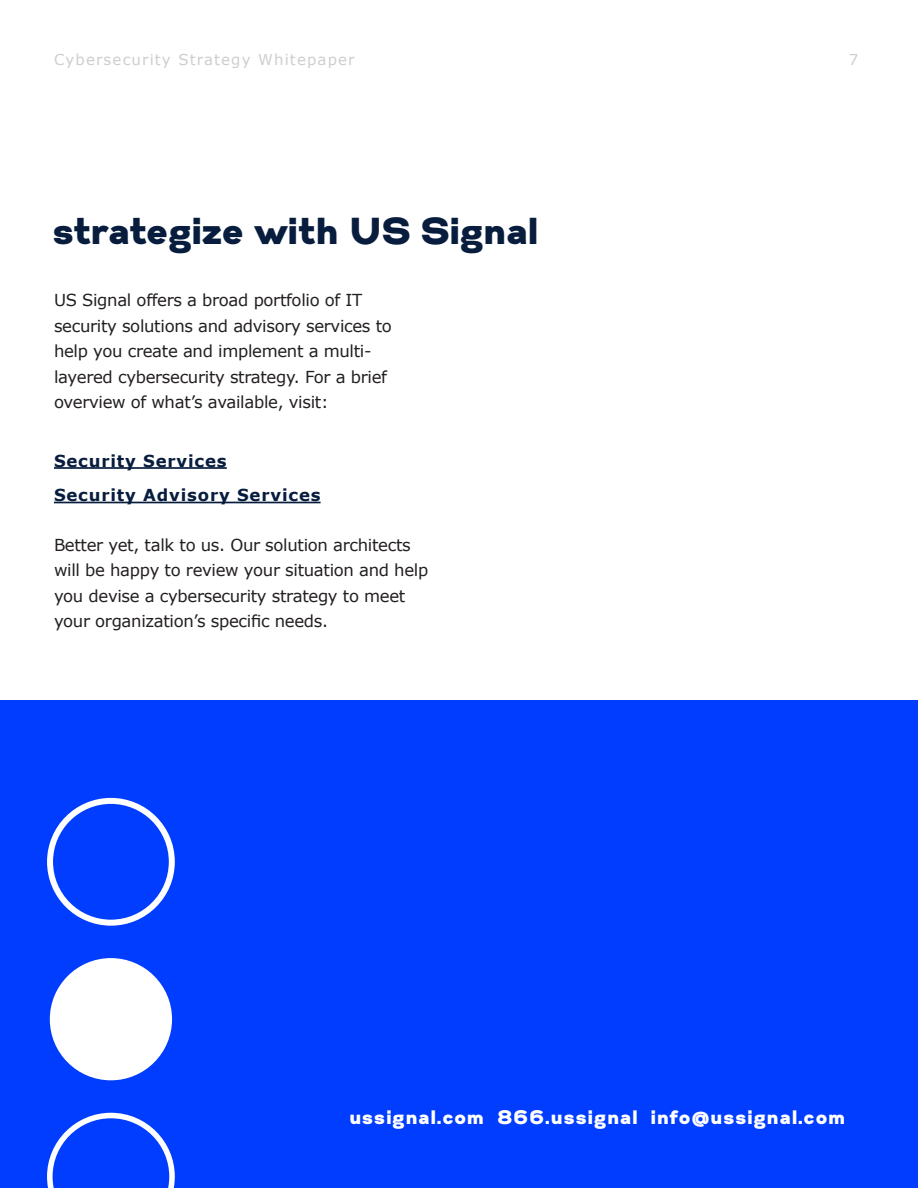
<style>
.page{position:relative;width:918px;height:1188px;background:#fff}
.page>*{position:absolute;margin:0;border:0;box-sizing:border-box;transform-origin:0 0}
.t1{font:37.5px "Gabriel Sans Black";letter-spacing:.025em;color:#081d3e}
.t2{font:19.5px "Gabriel Sans Black";letter-spacing:.075em;color:#fff}
.t3{font:16.5px/25.5px "Verdana";letter-spacing:-.02em;color:#231f20}
.t4{font:700 16.5px/34.5px "Verdana";letter-spacing:.05em;color:#081d3e}
.t5{font:15px "Verdana";letter-spacing:.075em;color:#cececd}
</style>
<div class="page">
<div style="left:0;top:700px;width:918px;height:488px;background:#003dff"></div>
<svg style="left:47px;top:1113px;width:128px;height:75px"></svg>
<div style="left:50px;top:958px;width:122px;height:122px;background:#fff;border-radius:50%"></div>
<div style="left:47px;top:798px;width:128px;height:128px;border:6px solid #fff;border-radius:50%"></div>
<hr style="left:54px;top:467px;width:173px;height:2px;background:#081d3e">
<hr style="left:54px;top:502px;width:267px;height:1px;background:#081d3e">
<p class="t5" style="left:54px;top:54px;width:302px">Cybersecurity Strategy Whitepaper</p>
<p class="t5" style="left:849px;top:54px;width:11px">7</p>
<h1 class="t1" style="left:54px;top:215px;width:486px">strategize with US Signal</h1>
<p class="t3" style="left:54px;top:289px;width:339px">US Signal offers a broad portfolio of IT security solutions and advisory services to help you create and implement a multi&shy;layered cybersecurity strategy. For a brief overview of what’s available, visit:</p>
<p class="t4" style="left:54px;top:445px;width:268px">Security Services<br>Security Advisory Services</p>
<p class="t3" style="left:54px;top:534px;width:376px">Better yet, talk to us. Our solution architects will be happy to review your situation and help you devise a cybersecurity strategy to meet your organization’s specific needs.</p>
<p class="t2" style="left:350px;top:1109px;width:497px">ussignal.com 866.ussignal info@ussignal.com</p>
</div>
